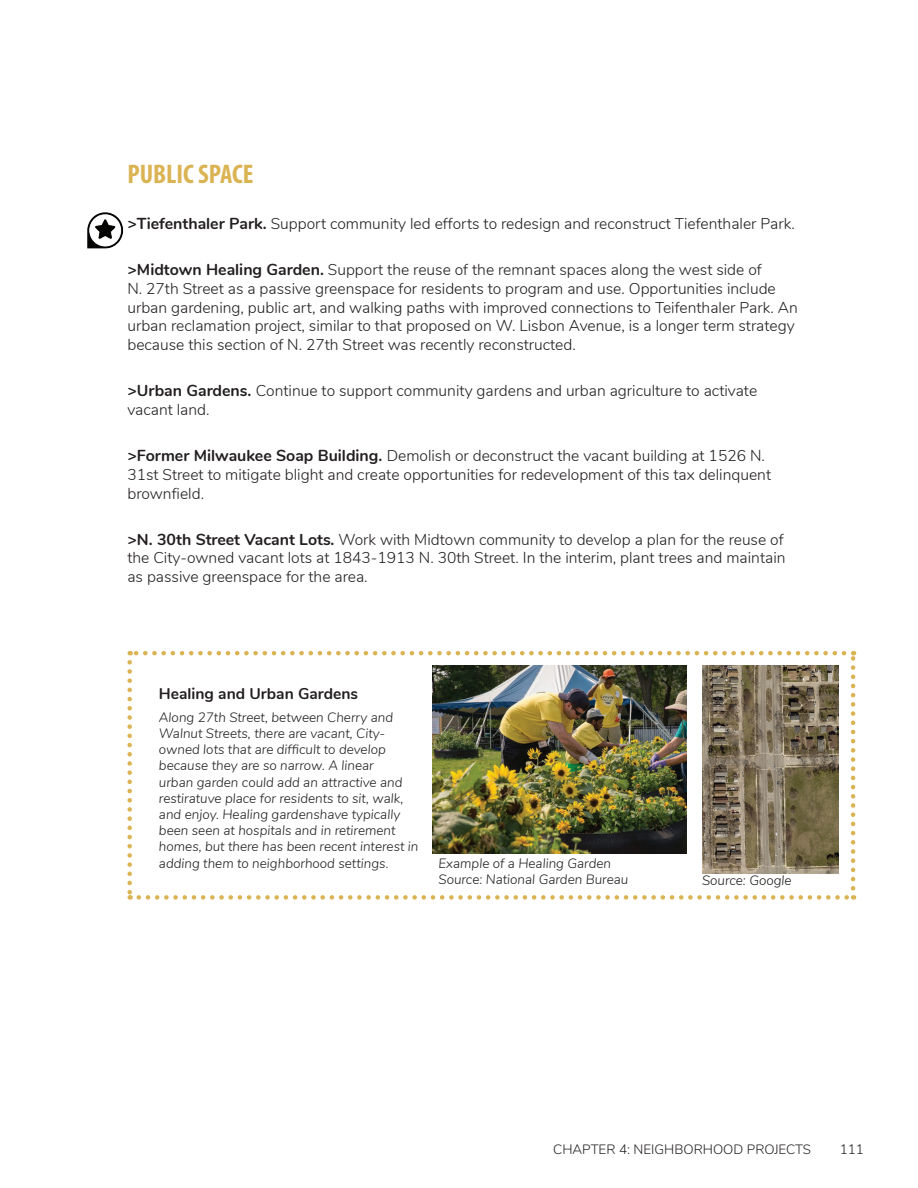
<style>
.page{position:relative;width:918px;height:1188px;background:#fff}
.page>*{position:absolute;margin:0;border:0;box-sizing:border-box;transform-origin:0 0}
.t1{font:700 condensed 27px "Myriad Pro";color:#dab353}
.t2{font:300 15.6px/18.8px "Nunito";color:#231f20}
.t3{font:700 15.6px "Nunito";color:#231f20}
.t4{font:italic 300 13.5px/16.2px "Nunito";color:#231f20}
.t5{font:300 13.5px "Nunito";color:#231f20}
.s1{font-weight:700;font-size:15.9px}
</style>
<div class="page">
<img style="left:87px;top:212px;width:37px;height:37px">
<svg style="left:127px;top:662px;width:5px;height:238px"></svg>
<svg style="left:139px;top:895px;width:715px;height:5px"></svg>
<svg style="left:851px;top:651px;width:4px;height:237px"></svg>
<svg style="left:130px;top:651px;width:714px;height:4px"></svg>
<img style="left:702px;top:666px;width:136px;height:207px">
<img style="left:433px;top:666px;width:254px;height:187px">
<h1 class="t1" style="left:127px;top:157px;width:127px">PUBLIC SPACE</h1>
<p class="t2" style="left:127px;top:214px;width:669px"><span class="s1">&gt;Tiefenthaler Park.</span> Support community led efforts to redesign and reconstruct Tiefenthaler Park.</p>
<p class="t2" style="left:127px;top:260px;width:672px"><span class="s1">&gt;Midtown Healing Garden.</span> Support the reuse of the remnant spaces along the west side of<br>N. 27th Street as a passive greenspace for residents to program and use. Opportunities include urban gardening, public art, and walking paths with improved connections to Teifenthaler Park. An urban reclamation project, similar to that proposed on W. Lisbon Avenue, is a longer term strategy because this section of N. 27th Street was recently reconstructed.</p>
<p class="t2" style="left:127px;top:381px;width:631px"><span class="s1">&gt;Urban Gardens.</span> Continue to support community gardens and urban agriculture to activate vacant land.</p>
<p class="t2" style="left:127px;top:445px;width:645px"><span class="s1">&gt;Former Milwaukee Soap Building.</span> Demolish or deconstruct the vacant building at 1526 N.<br>31st Street to mitigate blight and create opportunities for redevelopment of this tax delinquent brownfield.</p>
<p class="t2" style="left:127px;top:529px;width:660px"><span class="s1">&gt;N. 30th Street Vacant Lots.</span> Work with Midtown community to develop a plan for the reuse of the City-owned vacant lots at 1843-1913 N. 30th Street. In the interim, plant trees and maintain as passive greenspace for the area.</p>
<p class="t3" style="left:159px;top:682px;width:201px">Healing and Urban Gardens</p>
<p class="t4" style="left:159px;top:708px;width:261px">Along 27th Street, between Cherry and Walnut Streets, there are vacant, City&shy;owned lots that are difficult to develop because they are so narrow. A linear<br>urban garden could add an attractive and restiratuve place for residents to sit, walk, and enjoy. Healing gardenshave typically been seen at hospitals and in retirement homes, but there has been recent interest in adding them to neighborhood settings.</p>
<p class="t4" style="left:438px;top:854px;width:191px">Example of a Healing Garden<br>Source: National Garden Bureau</p>
<p class="t4" style="left:702px;top:872px;width:91px">Source: Google</p>
<p class="t5" style="left:553px;top:1139px;width:259px">CHAPTER 4: NEIGHBORHOOD PROJECTS</p>
<p class="t5" style="left:840px;top:1139px;width:26px">111</p>
</div>
